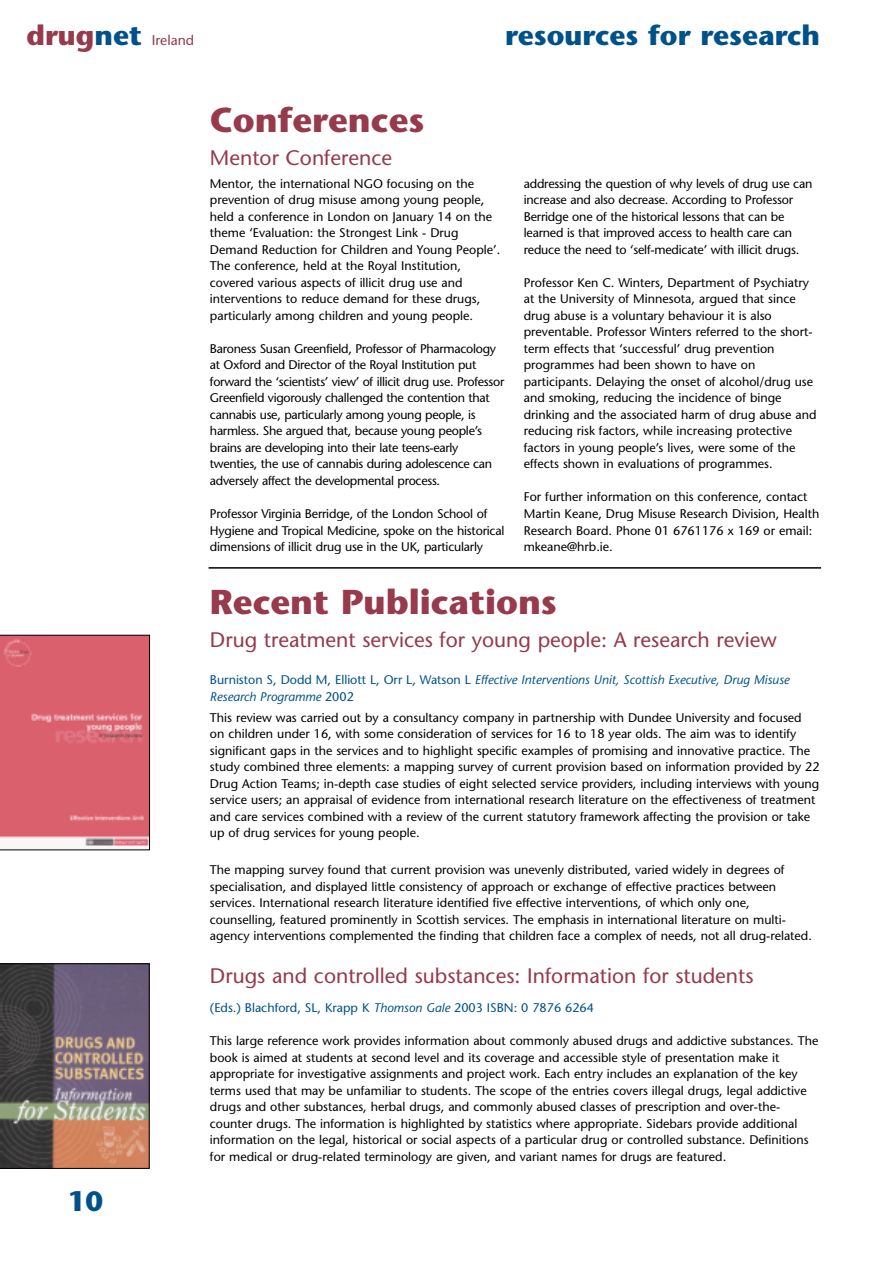
<style>
.page{position:relative;width:893px;height:1262px;background:#fff}
.page>*{position:absolute;margin:0;border:0;box-sizing:border-box;transform-origin:0 0}
.t1{font:700 34.5px "Stone Sans";color:#963a4c}
.t2{font:700 27.9px "Stone Sans";color:#00518a}
.t3{font:21px "Stone Sans";color:#963a4c}
.t4{font:13.95px "Stone Sans";color:#963a4c}
.t5{font:12.6px/16.5px "Stone Sans";color:#000}
.t6{font:12.6px/16.5px "Stone Sans";letter-spacing:-.025em;color:#000}
.t7{font:italic 12.6px/16.5px "Stone Sans";color:#00518a}
.t8{font:12.6px "Stone Sans";color:#00518a}
.s1{font-weight:700;font-size:27.9px}
.s2{font-weight:700;font-size:27.9px;color:#00518a}
.s3{font-style:normal}
.s4{font-style:italic}
</style>
<div class="page">
<hr style="left:208px;top:567px;width:613px;height:1px;background:#000">
<svg style="left:0;top:635px;width:150px;height:215px;background:#da6975"></svg>
<svg style="left:0;top:963px;width:149px;height:205px;background:#776566"></svg>
<p class="t4" style="left:26px;top:35px;width:169px"><span class="s1">drug</span><span class="s2">net</span> Ireland</p>
<h2 class="t2" style="left:505px;top:25px;width:316px">resources for research</h2>
<h1 class="t1" style="left:210px;top:106px;width:216px">Conferences</h1>
<h3 class="t3" style="left:210px;top:150px;width:184px">Mentor Conference</h3>
<p class="t5" style="left:210px;top:176px;width:292px">Mentor, the international NGO focusing on the prevention of drug misuse among young people, held a conference in London on January 14 on the theme ‘Evaluation: the Strongest Link - Drug Demand Reduction for Children and Young People’.<br>The conference, held at the Royal Institution, covered various aspects of illicit drug use and interventions to reduce demand for these drugs, particularly among children and young people.</p>
<p class="t6" style="left:210px;top:341px;width:296px">Baroness Susan Greenfield, Professor of Pharmacology at Oxford and Director of the Royal Institution put forward the ‘scientists’ view’ of illicit drug use. Professor Greenfield vigorously challenged the contention that cannabis use, particularly among young people, is harmless. She argued that, because young people’s brains are developing into their late teens-early twenties, the use of cannabis during adolescence can adversely affect the developmental process.</p>
<p class="t5" style="left:210px;top:506px;width:296px">Professor Virginia Berridge, of the London School of<br>Hygiene and Tropical Medicine, spoke on the historical dimensions of illicit drug use in the UK, particularly</p>
<p class="t5" style="left:523px;top:176px;width:290px">addressing the question of why levels of drug use can increase and also decrease. According to Professor Berridge one of the historical lessons that can be learned is that improved access to health care can reduce the need to ‘self-medicate’ with illicit drugs.</p>
<p class="t5" style="left:523px;top:275px;width:294px">Professor Ken C. Winters, Department of Psychiatry at the University of Minnesota, argued that since drug abuse is a voluntary behaviour it is also preventable. Professor Winters referred to the short&shy;term effects that ‘successful’ drug prevention programmes had been shown to have on participants. Delaying the onset of alcohol/drug use and smoking, reducing the incidence of binge drinking and the associated harm of drug abuse and reducing risk factors, while increasing protective factors in young people’s lives, were some of the effects shown in evaluations of programmes.</p>
<p class="t5" style="left:523px;top:490px;width:297px">For further information on this conference, contact Martin Keane, Drug Misuse Research Division, Health Research Board. Phone 01 6761176 x 169 or email: mkeane@hrb.ie.</p>
<h1 class="t1" style="left:210px;top:588px;width:348px">Recent Publications</h1>
<h3 class="t3" style="left:210px;top:632px;width:568px">Drug treatment services for young people: A research review</h3>
<p class="t7" style="left:210px;top:673px;width:581px"><span class="s3">Burniston S, Dodd M, Elliott L, Orr L, Watson L</span> Effective Interventions Unit, Scottish Executive, Drug Misuse<br>Research Programme <span class="s3">2002</span></p>
<p class="t5" style="left:210px;top:710px;width:611px">This review was carried out by a consultancy company in partnership with Dundee University and focused<br>on children under 16, with some consideration of services for 16 to 18 year olds. The aim was to identify significant gaps in the services and to highlight specific examples of promising and innovative practice. The study combined three elements: a mapping survey of current provision based on information provided by 22<br>Drug Action Teams; in-depth case studies of eight selected service providers, including interviews with young service users; an appraisal of evidence from international research literature on the effectiveness of treatment and care services combined with a review of the current statutory framework affecting the provision or take up of drug services for young people.</p>
<p class="t5" style="left:210px;top:863px;width:603px">The mapping survey found that current provision was unevenly distributed, varied widely in degrees of specialisation, and displayed little consistency of approach or exchange of effective practices between services. International research literature identified five effective interventions, of which only one, counselling, featured prominently in Scottish services. The emphasis in international literature on multi&shy;agency interventions complemented the finding that children face a complex of needs, not all drug-related.</p>
<h2 class="t2" style="left:68px;top:1190px;width:37px">10</h2>
<h3 class="t3" style="left:210px;top:967px;width:545px">Drugs and controlled substances: Information for students</h3>
<p class="t8" style="left:210px;top:1003px;width:385px">(Eds.) Blachford, SL, Krapp K <span class="s4">Thomson Gale</span> 2003 ISBN: 0 7876 6264</p>
<p class="t5" style="left:210px;top:1033px;width:610px">This large reference work provides information about commonly abused drugs and addictive substances. The book is aimed at students at second level and its coverage and accessible style of presentation make it appropriate for investigative assignments and project work. Each entry includes an explanation of the key terms used that may be unfamiliar to students. The scope of the entries covers illegal drugs, legal addictive drugs and other substances, herbal drugs, and commonly abused classes of prescription and over-the&shy;counter drugs. The information is highlighted by statistics where appropriate. Sidebars provide additional information on the legal, historical or social aspects of a particular drug or controlled substance. Definitions for medical or drug-related terminology are given, and variant names for drugs are featured.</p>
</div>
